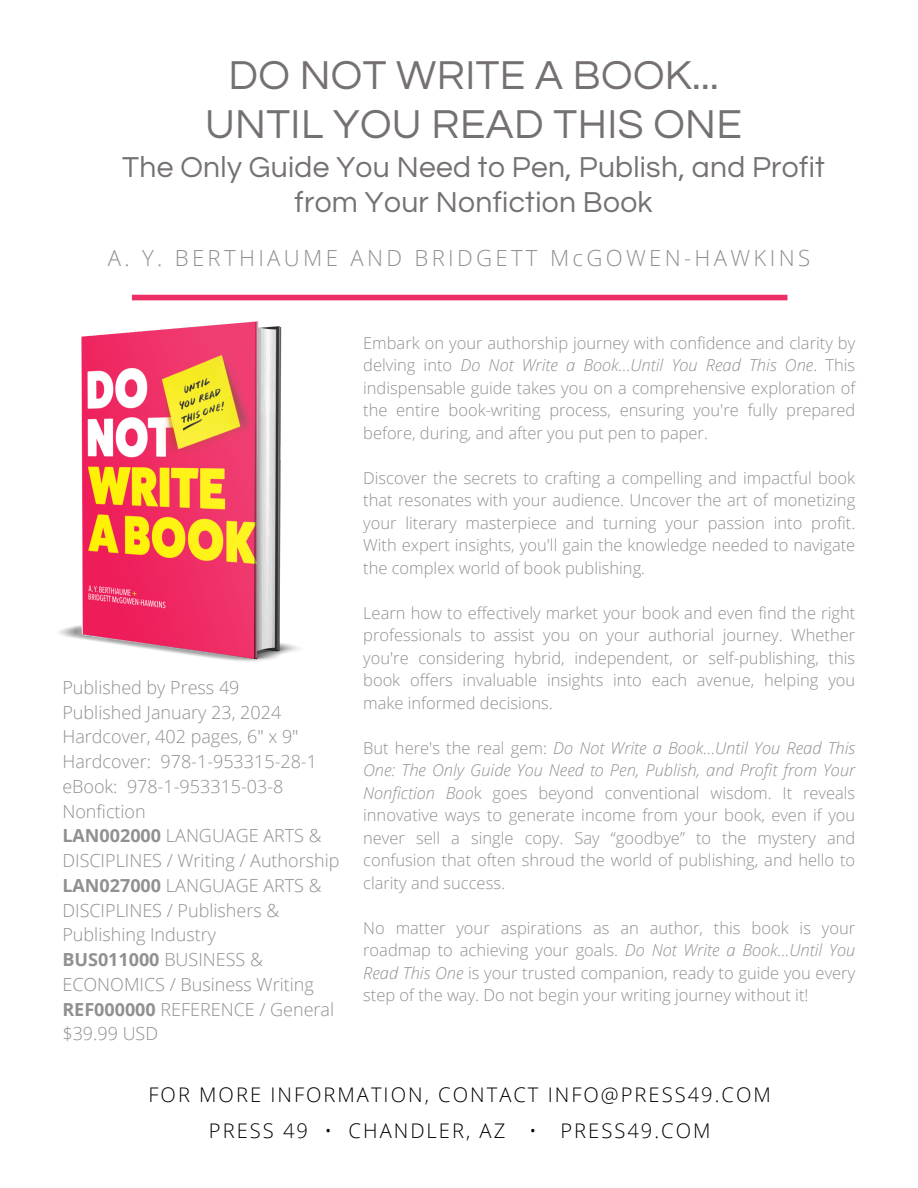
<style>
.page{position:relative;width:918px;height:1188px;background:#fff}
.page>*{position:absolute;margin:0;border:0;box-sizing:border-box;transform-origin:0 0}
.t1{font:42px "Questrial";letter-spacing:.01em;color:#767171}
.t2{font:30px/34.8px "Questrial";letter-spacing:.01em;color:#767171;text-align:center}
.t3{font:300 22.2px "Open Sans";letter-spacing:.15em;color:#919090}
.t4{font:300 20.1px "Open Sans";letter-spacing:.1em;color:#000}
.t5{font:300 18px/24.8px "Open Sans";color:#919090}
.t6{font:300 16.5px/22.5px "Open Sans";color:#919090;text-align:justify}
.s1{font-weight:700}
.s2{font-style:italic}
</style>
<div class="page">
<div style="left:132px;top:295px;width:655px;height:5px;background:#ee2f65"></div>
<img style="left:58px;top:294px;width:360px;height:368px">
<p class="t1" style="left:228px;top:54px;width:492px">DO NOT WRITE A BOOK...</p>
<p class="t1" style="left:205px;top:104px;width:538px">UNTIL YOU READ THIS ONE</p>
<p class="t2" style="left:122px;top:150px;width:704px">The Only Guide You Need to Pen, Publish, and Profit from Your Nonfiction Book</p>
<p class="t3" style="left:108px;top:243px;width:704px">A. Y. BERTHIAUME AND BRIDGETT McGOWEN-HAWKINS</p>
<p class="t5" style="left:62px;top:674px;width:179px">Published by Press 49</p>
<p class="t5" style="left:62px;top:699px;width:220px">Published January 23, 2024</p>
<p class="t5" style="left:62px;top:724px;width:238px">Hardcover, 402 pages, 6" x 9"</p>
<p class="t5" style="left:62px;top:749px;width:256px">Hardcover: 978-1-953315-28-1</p>
<p class="t5" style="left:62px;top:773px;width:223px">eBook: 978-1-953315-03-8</p>
<p class="t5" style="left:62px;top:798px;width:85px">Nonfiction</p>
<p class="t5" style="left:62px;top:823px;width:279px"><span class="s1">LAN002000</span> LANGUAGE ARTS &amp;<br>DISCIPLINES / Writing / Authorship</p>
<p class="t5" style="left:62px;top:872px;width:261px"><span class="s1">LAN027000</span> LANGUAGE ARTS &amp;<br>DISCIPLINES / Publishers &amp;<br>Publishing Industry</p>
<p class="t5" style="left:62px;top:947px;width:253px"><span class="s1">BUS011000</span> BUSINESS &amp;<br>ECONOMICS / Business Writing</p>
<p class="t5" style="left:62px;top:996px;width:273px"><span class="s1">REF000000</span> REFERENCE / General</p>
<p class="t5" style="left:62px;top:1021px;width:97px">$39.99 USD</p>
<p class="t6" style="left:363px;top:331px;width:494px">Embark on your authorship journey with confidence and clarity by delving into <span class="s2">Do Not Write a Book...Until You Read This One</span>. This indispensable guide takes you on a comprehensive exploration of the entire book-writing process, ensuring you're fully prepared before, during, and after you put pen to paper.</p>
<p class="t6" style="left:363px;top:466px;width:494px">Discover the secrets to crafting a compelling and impactful book that resonates with your audience. Uncover the art of monetizing your literary masterpiece and turning your passion into profit.<br>With expert insights, you'll gain the knowledge needed to navigate the complex world of book publishing.</p>
<p class="t6" style="left:363px;top:601px;width:494px">Learn how to effectively market your book and even find the right professionals to assist you on your authorial journey. Whether you're considering hybrid, independent, or self-publishing, this book offers invaluable insights into each avenue, helping you make informed decisions.</p>
<p class="t6" style="left:363px;top:736px;width:494px">But here's the real gem: <span class="s2">Do Not Write a Book...Until You Read This One: The Only Guide You Need to Pen, Publish, and Profit from Your Nonfiction Boo</span>k goes beyond conventional wisdom. It reveals innovative ways to generate income from your book, even if you never sell a single copy. Say “goodbye” to the mystery and confusion that often shroud the world of publishing, and hello to clarity and success.</p>
<p class="t6" style="left:363px;top:916px;width:494px">No matter your aspirations as an author, this book is your roadmap to achieving your goals. <span class="s2">Do Not Write a Book...Until You Read This One</span> is your trusted companion, ready to guide you every step of the way. Do not begin your writing journey without it!</p>
<p class="t4" style="left:148px;top:1081px;width:624px">FOR MORE INFORMATION, CONTACT INFO@PRESS49.COM</p>
<p class="t4" style="left:209px;top:1117px;width:503px">PRESS 49 • CHANDLER, AZ • PRESS49.COM</p>
</div>
